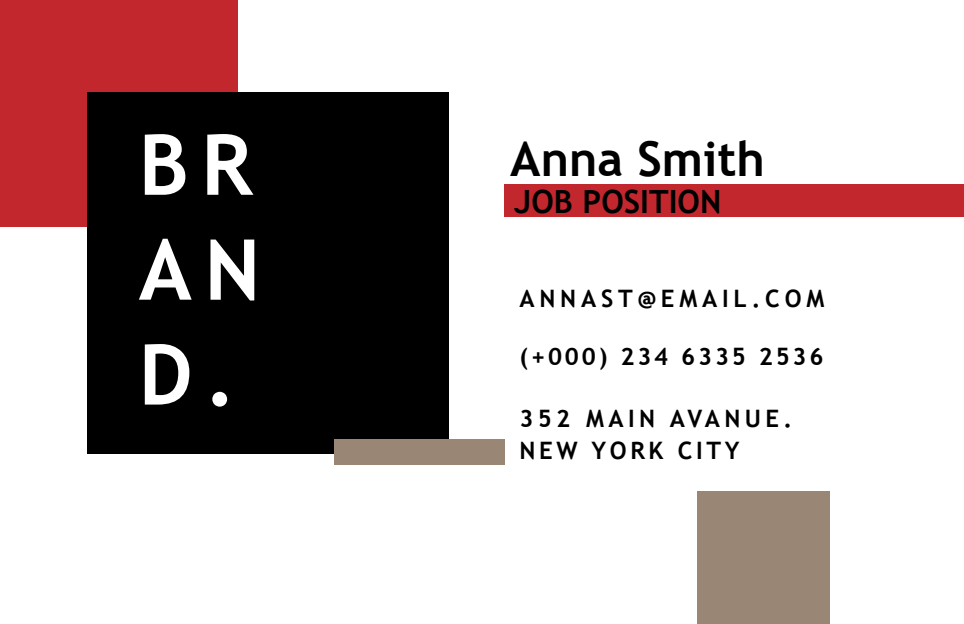
<style>
.page{position:relative;width:964px;height:624px;background:#fff}
.page>*{position:absolute;margin:0;border:0;box-sizing:border-box;transform-origin:0 0}
.t1{font:700 84px/104.8px "Trebuchet MS";color:#fff;text-align:justify}
.t2{font:700 48px "Trebuchet MS";color:#000}
.t3{font:700 32px "Trebuchet MS";color:#000}
.t4{font:700 24px/32.8px "Trebuchet MS";letter-spacing:.15em;color:#000}
.t5{font:700 24px "Trebuchet MS";letter-spacing:.12em;color:#000}
.t6{font:700 24px "Trebuchet MS";letter-spacing:.2em;color:#000}
</style>
<div class="page">
<div style="left:0;top:0;width:238px;height:227px;background:#c1272d"></div>
<div style="left:88px;top:92px;width:361px;height:361px;background:#000"></div>
<div style="left:334px;top:440px;width:170px;height:25px;background:#998675"></div>
<div style="left:697px;top:491px;width:132px;height:133px;background:#998675"></div>
<div style="left:504px;top:184px;width:460px;height:33px;background:#c1272d"></div>
<h1 class="t1" style="left:139px;top:112px;width:123px">BR AN D.</h1>
<h2 class="t2" style="left:510px;top:129px;width:256px">Anna Smith</h2>
<h3 class="t3" style="left:514px;top:182px;width:209px">JOB POSITION</h3>
<p class="t6" style="left:519px;top:284px;width:306px">ANNAST@EMAIL.COM</p>
<p class="t5" style="left:519px;top:341px;width:306px">(+000) 234 6335 2536</p>
<p class="t4" style="left:519px;top:401px;width:274px">352 MAIN AVANUE.<br>NEW YORK CITY</p>
</div>
